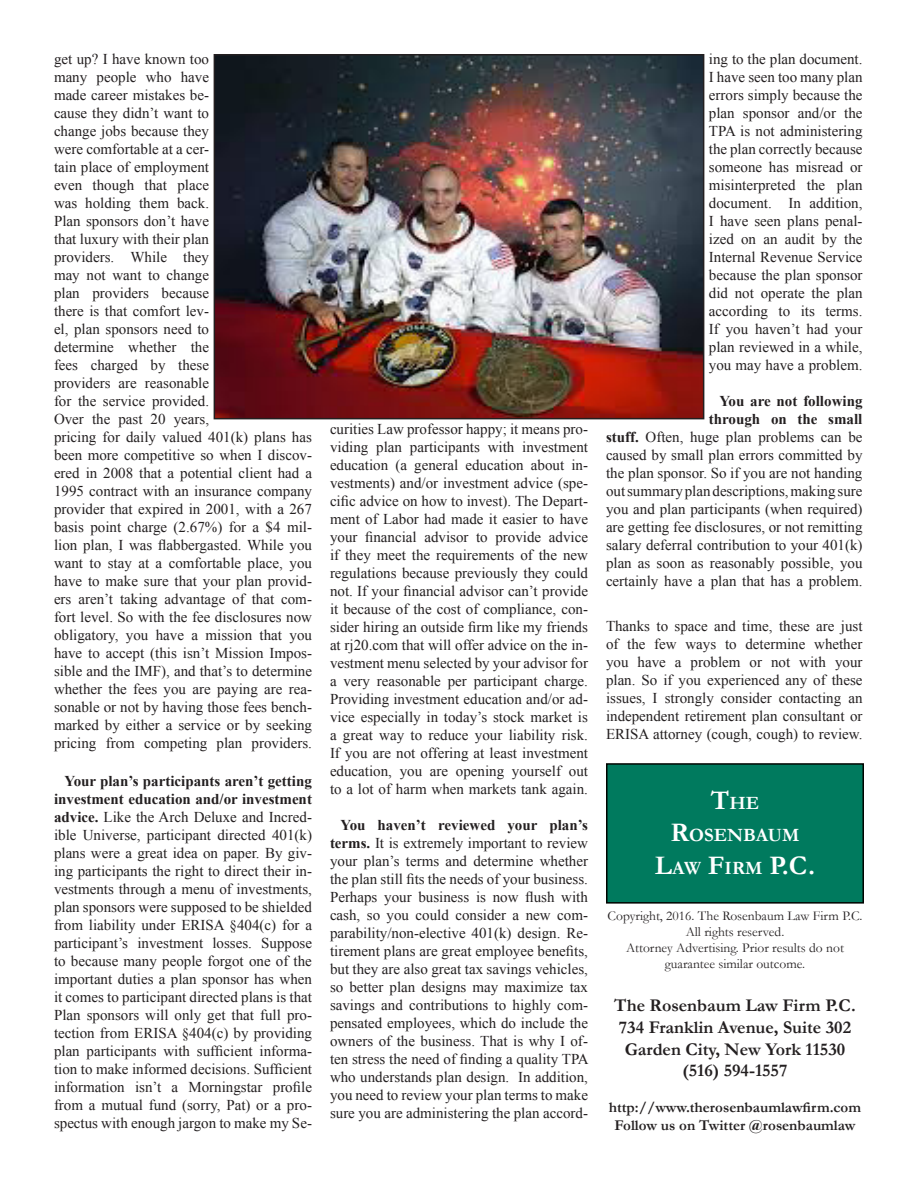
<style>
.page{position:relative;width:918px;height:1188px;background:#fff}
.page>*{position:absolute;margin:0;border:0;box-sizing:border-box;transform-origin:0 0}
.t1{font:700 27px "Garamond";color:#fff}
.t2{font:700 18.9px "Garamond";color:#fff}
.t3{font:700 18px "Garamond";color:#231f20}
.t4{font:15px/18px "Times New Roman";color:#231f20;text-align:justify}
.t5{font:700 15px "Garamond";color:#231f20}
.t6{font:13.5px/16.2px "Garamond";color:#231f20;text-align:center}
.s1{font-weight:700}
.s2{font-size:27px}
.s3{font-size:18.9px}
</style>
<div class="page">
<div style="left:607px;top:764px;width:256px;height:139px;background:#007a5e"></div>
<div style="left:606px;top:763px;width:258px;height:141px;border:2px solid #000400"></div>
<img style="left:217px;top:57px;width:484px;height:359px">
<div style="left:214px;top:54px;width:490px;height:365px;border:2px solid #231f20"></div>
<p class="t4" style="left:54px;top:50px;width:260px;text-align:left">get up? I have known too<br>many people who have<br>made career mistakes be-<br>cause they didn’t want to<br>change jobs because they<br>were comfortable at a cer-<br>tain place of employment<br>even though that place<br>was holding them back.<br>Plan sponsors don’t have<br>that luxury with their plan<br>providers. While they<br>may not want to change<br>plan providers because<br>there is that comfort lev-<br>el, plan sponsors need to<br>determine whether the<br>fees charged by these<br>providers are reasonable<br>for the service provided.<br>Over the past 20 years,<br>pricing for daily valued 401(k) plans has been more competitive so when I discov&shy;ered in 2008 that a potential client had a<br>1995 contract with an insurance company provider that expired in 2001, with a 267 basis point charge (2.67%) for a $4 mil&shy;lion plan, I was flabbergasted. While you want to stay at a comfortable place, you have to make sure that your plan provid&shy;ers aren’t taking advantage of that com&shy;fort level. So with the fee disclosures now obligatory, you have a mission that you have to accept (this isn’t Mission Impos&shy;sible and the IMF), and that’s to determine whether the fees you are paying are rea&shy;sonable or not by having those fees bench&shy;marked by either a service or by seeking pricing from competing plan providers.</p>
<p class="t4" style="left:54px;top:772px;width:260px;text-indent:10px"><span class="s1">Your plan’s participants aren’t getting investment education and/or investment advice.</span> Like the Arch Deluxe and Incred&shy;ible Universe, participant directed 401(k) plans were a great idea on paper. By giv&shy;ing participants the right to direct their in&shy;vestments through a menu of investments, plan sponsors were supposed to be shielded from liability under ERISA §404(c) for a participant’s investment losses. Suppose to because many people forgot one of the important duties a plan sponsor has when it comes to participant directed plans is that Plan sponsors will only get that full pro&shy;tection from ERISA §404(c) by providing plan participants with sufficient informa&shy;tion to make informed decisions. Sufficient information isn’t a Morningstar profile from a mutual fund (sorry, Pat) or a pro&shy;spectus with enough jargon to make my Se-</p>
<p class="t4" style="left:330px;top:420px;width:260px">curities Law professor happy; it means pro&shy;viding plan participants with investment education (a general education about in&shy;vestments) and/or investment advice (spe&shy;cific advice on how to invest). The Depart&shy;ment of Labor had made it easier to have your financial advisor to provide advice if they meet the requirements of the new regulations because previously they could not. If your financial advisor can’t provide it because of the cost of compliance, con&shy;sider hiring an outside firm like my friends at rj20.com that will offer advice on the in&shy;vestment menu selected by your advisor for a very reasonable per participant charge.<br>Providing investment education and/or ad&shy;vice especially in today’s stock market is a great way to reduce your liability risk.<br>If you are not offering at least investment education, you are opening yourself out to a lot of harm when markets tank again.</p>
<p class="t4" style="left:330px;top:816px;width:260px;text-indent:10px"><span class="s1">You haven’t reviewed your plan’s terms.</span> It is extremely important to review your plan’s terms and determine whether the plan still fits the needs of your business.<br>Perhaps your business is now flush with cash, so you could consider a new com&shy;parability/non-elective 401(k) design. Re&shy;tirement plans are great employee benefits, but they are also great tax savings vehicles, so better plan designs may maximize tax savings and contributions to highly com&shy;pensated employees, which do include the owners of the business. That is why I of&shy;ten stress the need of finding a quality TPA who understands plan design. In addition, you need to review your plan terms to make sure you are administering the plan accord-</p>
<p class="t4" style="left:709px;top:50px;width:155px">ing to the plan document.<br>I have seen too many plan errors simply because the plan sponsor and/or the TPA is not administering the plan correctly because someone has misread or misinterpreted the plan document. In addition, I have seen plans penal&shy;ized on an audit by the Internal Revenue Service because the plan sponsor did not operate the plan according to its terms.<br>If you haven’t had your plan reviewed in a while, you may have a problem.</p>
<p class="t4" style="left:606px;top:392px;width:258px;text-align:right"><span class="s1">You are not following<br>through on the small<br>stuff.</span> Often, huge plan problems can be caused by small plan errors committed by the plan sponsor. So if you are not handing out summary plan descriptions, making sure you and plan participants (when required) are getting fee disclosures, or not remitting salary deferral contribution to your 401(k) plan as soon as reasonably possible, you certainly have a plan that has a problem.</p>
<p class="t4" style="left:606px;top:617px;width:258px">Thanks to space and time, these are just of the few ways to determine whether you have a problem or not with your plan. So if you experienced any of these issues, I strongly consider contacting an independent retirement plan consultant or ERISA attorney (cough, cough) to review.</p>
<p class="t2" style="left:711px;top:792px;width:50px"><span class="s2">T</span>HE</p>
<p class="t2" style="left:670px;top:824px;width:131px"><span class="s2">R</span>OSENBAUM</p>
<p class="t1" style="left:655px;top:849px;width:162px">L<span class="s3">AW</span> F<span class="s3">IRM</span> P.C.</p>
<p class="t6" style="left:608px;top:907px;width:256px">Copyright, 2016. The Rosenbaum Law Firm P.C.<br>All rights reserved.</p>
<p class="t6" style="left:626px;top:940px;width:219px">Attorney Advertising. Prior results do not</p>
<p class="t6" style="left:665px;top:956px;width:142px">guarantee similar outcome.</p>
<p class="t3" style="left:614px;top:995px;width:243px">The Rosenbaum Law Firm P.C.</p>
<p class="t3" style="left:619px;top:1017px;width:234px">734 Franklin Avenue, Suite 302</p>
<p class="t3" style="left:625px;top:1038px;width:222px">Garden City, New York 11530</p>
<p class="t3" style="left:682px;top:1060px;width:107px">(516) 594-1557</p>
<p class="t5" style="left:609px;top:1099px;width:254px">http://www.therosenbaumlawfirm.com</p>
<p class="t5" style="left:614px;top:1117px;width:243px">Follow us on Twitter @rosenbaumlaw</p>
</div>
